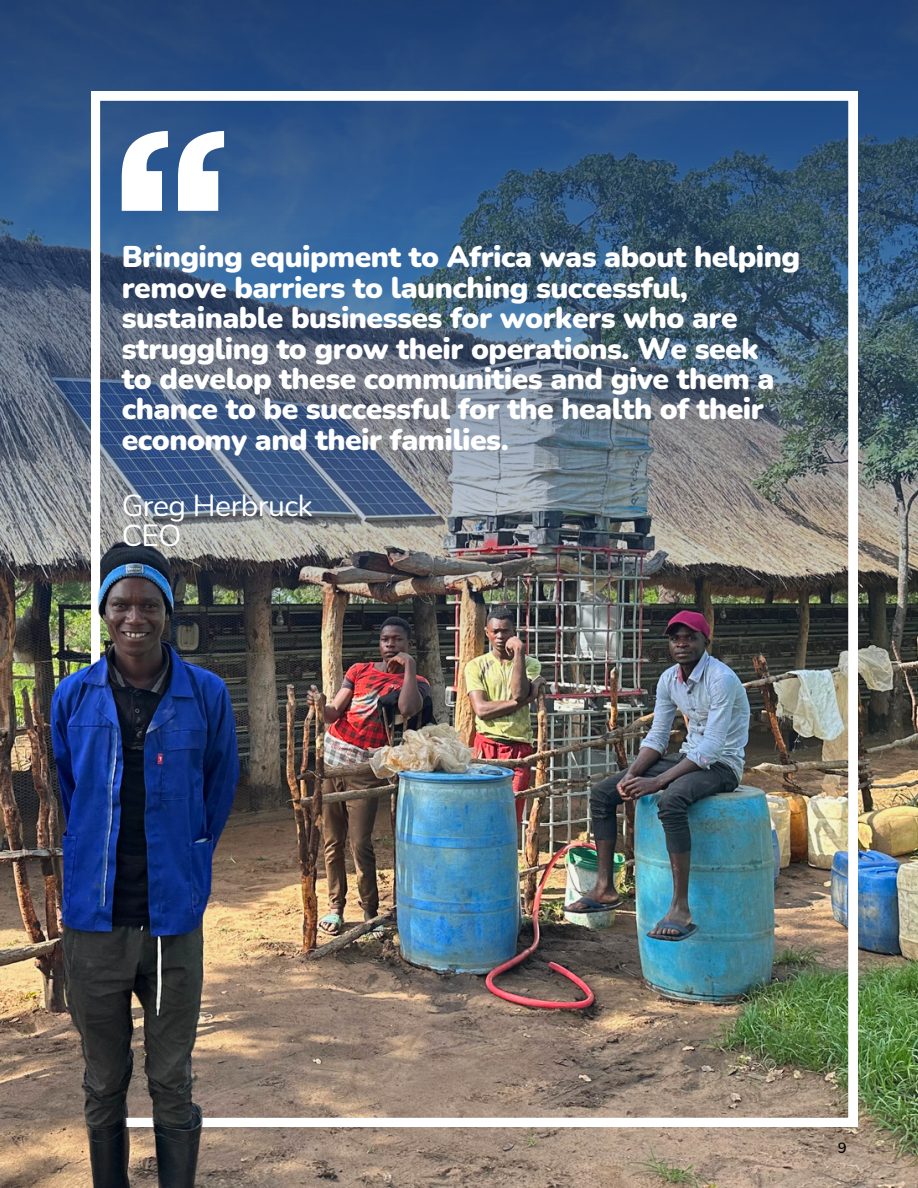
<style>
.page{position:relative;width:918px;height:1188px;background:#fff}
.page>*{position:absolute;margin:0;border:0;box-sizing:border-box;transform-origin:0 0}
.t1{font:900 30px/30.3px "Nunito";letter-spacing:-.015em;color:#fff}
.t2{font:30px/30.3px "Nunito";letter-spacing:-.015em;color:#fff}
.t3{font:600 15px "Nunito";color:#000}
</style>
<div class="page">
<img style="left:0;top:918px;width:918px;height:270px">
<img style="left:0;top:0;width:918px;height:918px">
<img style="left:91px;top:92px;width:766px;height:1035px">
<svg style="left:122px;top:131px;width:102px;height:80px"></svg>
<img style="left:22px;top:510px;width:282px;height:678px">
<p class="t1" style="left:122px;top:242px;width:680px">Bringing equipment to Africa was about helping remove barriers to launching successful, sustainable businesses for workers who are struggling to grow their operations. We seek<br>to develop these communities and give them a chance to be successful for the health of their economy and their families.</p>
<p class="t2" style="left:122px;top:491px;width:193px">Greg Herbruck<br>CEO</p>
<p class="t3" style="left:838px;top:1138px;width:10px">9</p>
</div>
